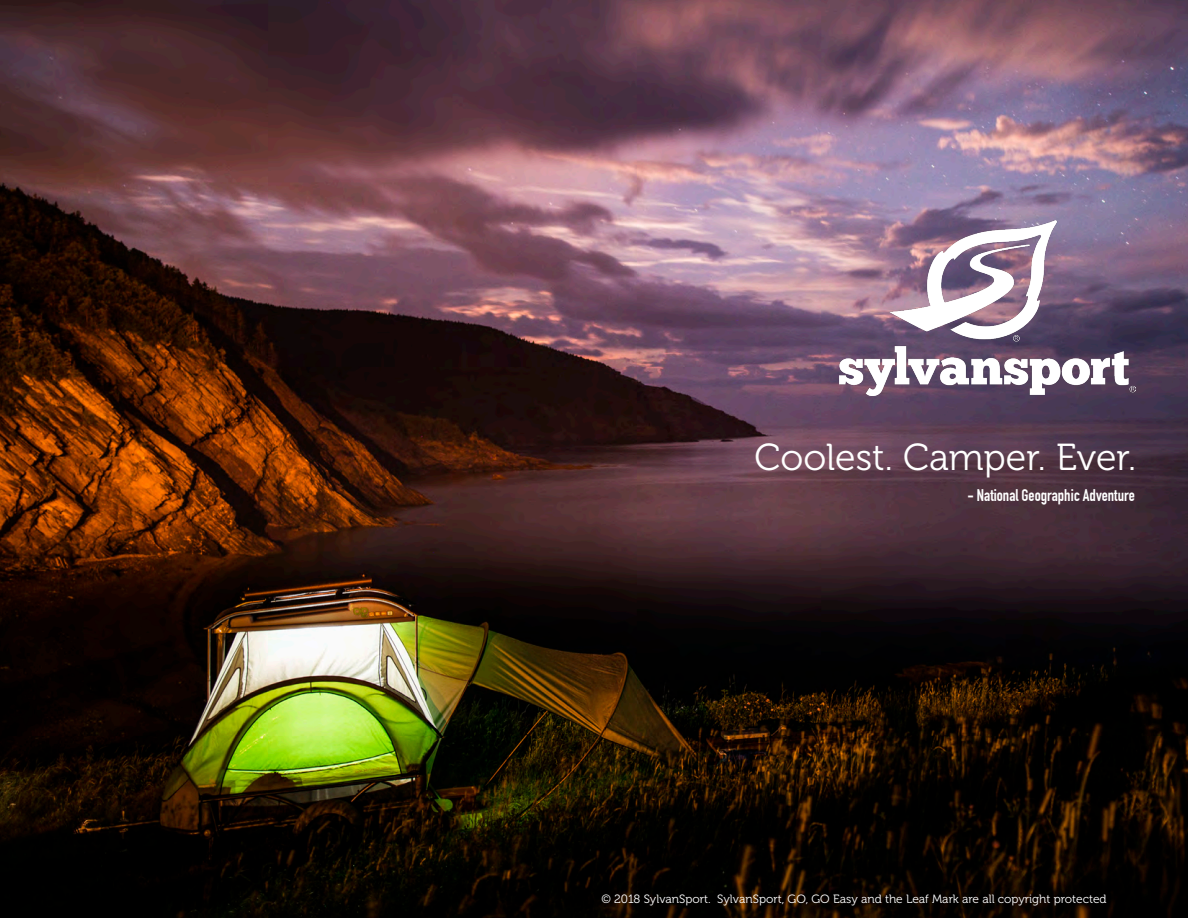
<style>
.page{position:relative;width:1188px;height:918px;background:#fff}
.page>*{position:absolute;margin:0;border:0;box-sizing:border-box;transform-origin:0 0}
.t1{font:37.5px "Museo 300";color:#fff}
.t2{font:700 16.5px "DIN Condensed";color:#fff}
.t3{font:12px "Museo 300";color:#fff}
</style>
<div class="page">
<img style="left:0;top:0;width:1188px;height:918px">
<img style="left:840px;top:220px;width:296px;height:176px">
<p class="t1" style="left:754px;top:437px;width:383px">Coolest. Camper. Ever.</p>
<p class="t2" style="left:968px;top:485px;width:169px">- National Geographic Adventure</p>
<p class="t3" style="left:602px;top:892px;width:507px">© 2018 SylvanSport. SylvanSport, GO, GO Easy and the Leaf Mark are all copyright protected</p>
</div>
